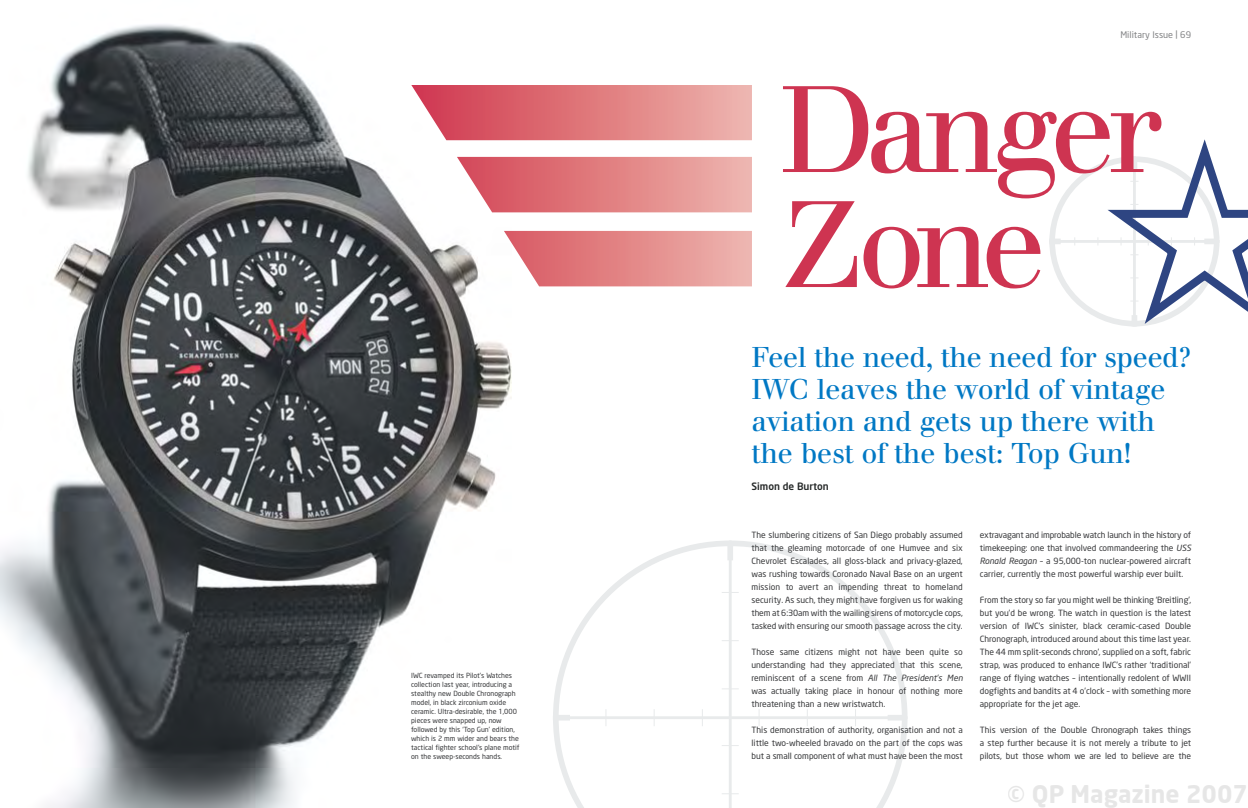
<style>
.page{position:relative;width:1248px;height:808px;background:#fff}
.page>*{position:absolute;margin:0;border:0;box-sizing:border-box;transform-origin:0 0}
.t1{font:120px/115px "Walbaum";letter-spacing:-.08em;color:#ce3451}
.t2{font:28px/32px "Walbaum";letter-spacing:-.015em;color:#0078c4}
.t3{font:700 24px "Neo Sans";color:rgb(0 0 0/.1)}
.t4{font:500 10px "Neo Sans";color:#252828}
.t5{font:9px "Neo Sans";color:#818284}
.t6{font:8.5px/13px "Neo Sans";color:#363739;text-align:justify}
.t7{font:7px/9px "Neo Sans";color:#363739}
.s1{font-style:italic}
</style>
<div class="page">
<img style="left:0;top:24px;width:600px;height:784px">
<svg style="left:553px;top:540px;width:354px;height:268px"></svg>
<hr style="left:553px;top:716px;width:354px;height:3px;background:#e8eaeb">
<div style="left:553px;top:715px;width:17px;height:5px;background:#e8eaeb"></div>
<div style="left:887px;top:715px;width:17px;height:5px;background:#e8eaeb"></div>
<svg style="left:653px;top:709px;width:1px;height:17px"></svg>
<svg style="left:605px;top:709px;width:1px;height:17px"></svg>
<svg style="left:701px;top:709px;width:1px;height:17px"></svg>
<svg style="left:806px;top:709px;width:1px;height:17px"></svg>
<svg style="left:758px;top:709px;width:1px;height:17px"></svg>
<svg style="left:855px;top:709px;width:1px;height:17px"></svg>
<hr style="left:728px;top:540px;width:3px;height:268px;background:#e8eaeb">
<div style="left:727px;top:543px;width:6px;height:17px;background:#e8eaeb"></div>
<svg style="left:721px;top:793px;width:17px;height:1px"></svg>
<svg style="left:721px;top:745px;width:17px;height:1px"></svg>
<svg style="left:721px;top:640px;width:17px;height:1px"></svg>
<svg style="left:721px;top:688px;width:17px;height:1px"></svg>
<svg style="left:721px;top:592px;width:17px;height:1px"></svg>
<svg style="left:411px;top:85px;width:340px;height:201px"></svg>
<svg style="left:1049px;top:142px;width:198px;height:185px"></svg>
<p class="t7" style="left:411px;top:671px;width:110px">IWC revamped its Pilot’s Watches collection last year, introducing a stealthy new Double Chronograph model, in black zirconium oxide ceramic. Ultra-desirable, the 1,000 pieces were snapped up, now followed by this ‘Top Gun’ edition, which is 2 mm wider and bears the tactical fighter school’s plane motif on the sweep-seconds hands.</p>
<p class="t5" style="left:1120px;top:31px;width:72px">Military Issue | 69</p>
<h1 class="t1" style="left:779px;top:84px;width:384px">Danger<br>Zone</h1>
<h2 class="t2" style="left:751px;top:343px;width:440px">Feel the need, the need for speed?<br>IWC leaves the world of vintage aviation and gets up there with the best of the best: Top Gun!</h2>
<p class="t4" style="left:751px;top:483px;width:79px">Simon de Burton</p>
<p class="t6" style="left:751px;top:529px;width:213px">The slumbering citizens of San Diego probably assumed that the gleaming motorcade of one Humvee and six Chevrolet Escalades, all gloss-black and privacy-glazed, was rushing towards Coronado Naval Base on an urgent mission to avert an impending threat to homeland security. As such, they might have forgiven us for waking them at 6:30am with the wailing sirens of motorcycle cops, tasked with ensuring our smooth passage across the city.</p>
<p class="t6" style="left:751px;top:646px;width:213px">Those same citizens might not have been quite so understanding had they appreciated that this scene, reminiscent of a scene from <span class="s1">All The President’s Men </span>was actually taking place in honour of nothing more threatening than a new wristwatch.</p>
<p class="t6" style="left:751px;top:724px;width:213px">This demonstration of authority, organisation and not a little two-wheeled bravado on the part of the cops was but a small component of what must have been the most</p>
<p class="t6" style="left:979px;top:529px;width:213px">extravagant and improbable watch launch in the history of timekeeping: one that involved commandeering the <span class="s1">USS Ronald Reagan</span> – a 95,000-ton nuclear-powered aircraft carrier, currently the most powerful warship ever built.</p>
<p class="t6" style="left:979px;top:594px;width:213px">From the story so far you might well be thinking ‘Breitling’, but you’d be wrong. The watch in question is the latest version of IWC’s sinister, black ceramic-cased Double Chronograph, introduced around about this time last year.<br>The 44 mm split-seconds chrono’, supplied on a soft, fabric strap, was produced to enhance IWC’s rather ‘traditional’ range of flying watches – intentionally redolent of WWII dogfights and bandits at 4 o’clock – with something more appropriate for the jet age.</p>
<p class="t6" style="left:979px;top:724px;width:213px">This version of the Double Chronograph takes things a step further because it is not merely a tribute to jet pilots, but those whom we are led to believe are the</p>
<h3 class="t3" style="left:1007px;top:778px;width:242px">© QP Magazine 2007</h3>
</div>
